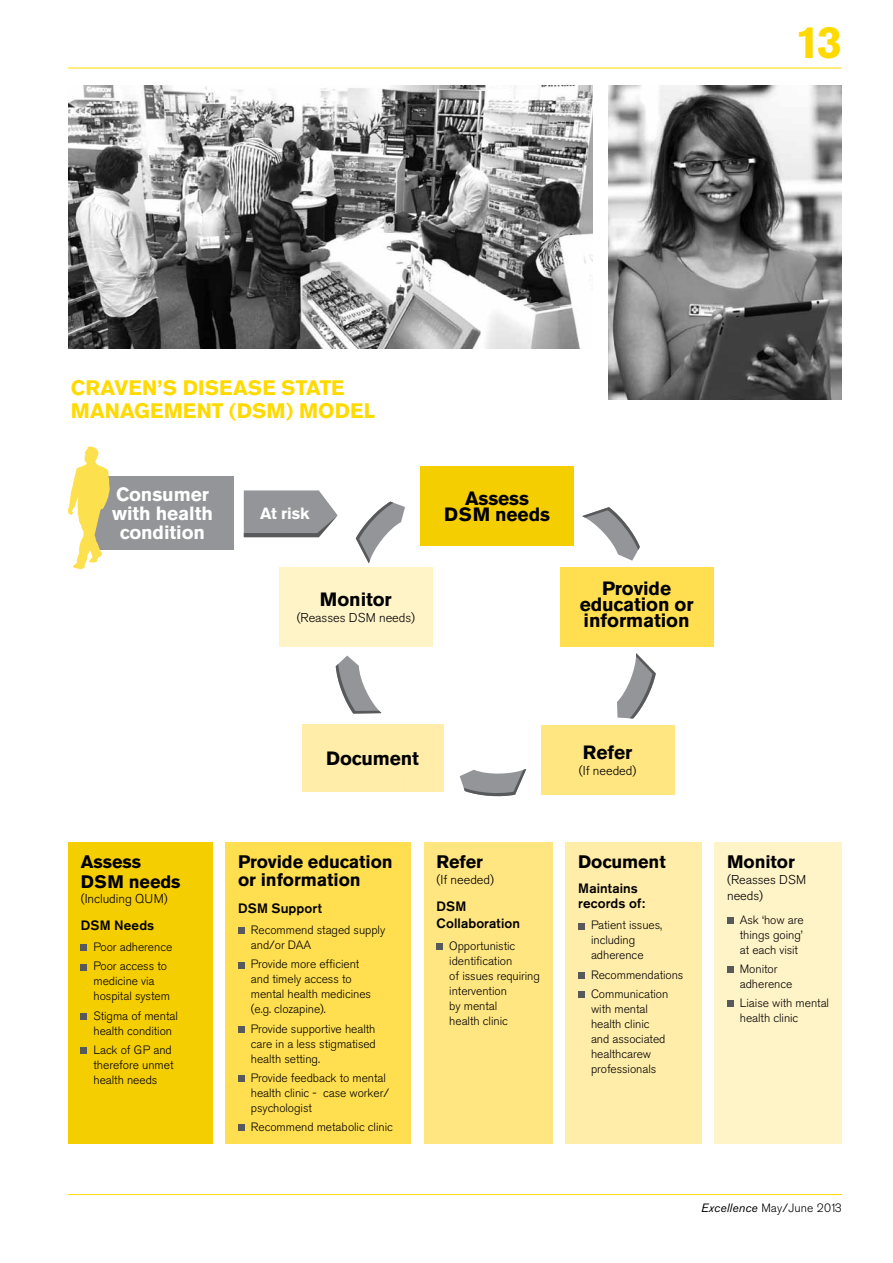
<style>
.page{position:relative;width:893px;height:1263px;background:#fff}
.page>*{position:absolute;margin:0;border:0;box-sizing:border-box;transform-origin:0 0}
.t1{font:700 45px "Akzidenz Grotesk BE";color:#ffda00}
.t2{font:700 20.85px "Akzidenz Grotesk BE";letter-spacing:.005em;color:#ffda00}
.t3{font:700 19.05px/15.9px "Akzidenz Grotesk BE";letter-spacing:-.005em;color:#000;text-align:center}
.t4{font:700 19.05px/18.9px "Akzidenz Grotesk BE";letter-spacing:-.005em;color:#fff;text-align:center}
.t5{font:700 18px/18px "Akzidenz Grotesk BE";letter-spacing:-.005em;color:#000}
.t6{font:700 16.05px "Akzidenz Grotesk BE";letter-spacing:-.005em;color:#fff}
.t7{font:500 13.5px/17.9px "Akzidenz Grotesk BE";letter-spacing:.005em;color:#000}
.t8{font:300 12.75px/15.9px "Akzidenz Grotesk BE";letter-spacing:-.005em;color:#000}
.t9{font:300 12px/15px "Akzidenz Grotesk BE";letter-spacing:-.005em;color:#000}
.s1{font-weight:400;font-style:italic}
</style>
<div class="page">
<hr style="left:68px;top:1194px;width:774px;height:1px;background:#ffda00">
<hr style="left:68px;top:68px;width:774px;height:1px;background:#ffda00">
<img style="left:68px;top:85px;width:524px;height:264px">
<img style="left:608px;top:86px;width:234px;height:313px">
<div style="left:225px;top:842px;width:186px;height:302px;background:#ffdf4f"></div>
<div style="left:238px;top:927px;width:6px;height:7px;background:#58595b"></div>
<svg style="left:238px;top:962px;width:6px;height:6px"></svg>
<svg style="left:238px;top:1026px;width:6px;height:6px"></svg>
<div style="left:238px;top:1075px;width:6px;height:7px;background:#58595b"></div>
<svg style="left:238px;top:1125px;width:6px;height:6px"></svg>
<div style="left:424px;top:842px;width:129px;height:302px;background:#ffe681"></div>
<div style="left:437px;top:943px;width:6px;height:7px;background:#58595b"></div>
<div style="left:565px;top:842px;width:137px;height:302px;background:#ffeda9"></div>
<div style="left:578px;top:923px;width:7px;height:6px;background:#58595b"></div>
<div style="left:578px;top:972px;width:7px;height:7px;background:#58595b"></div>
<div style="left:578px;top:991px;width:7px;height:7px;background:#58595b"></div>
<div style="left:714px;top:842px;width:128px;height:302px;background:#fff3c8"></div>
<svg style="left:727px;top:917px;width:6px;height:6px"></svg>
<div style="left:727px;top:966px;width:6px;height:7px;background:#58595b"></div>
<svg style="left:727px;top:1001px;width:6px;height:6px"></svg>
<div style="left:68px;top:842px;width:145px;height:302px;background:#f5ce00"></div>
<svg style="left:81px;top:945px;width:6px;height:6px"></svg>
<svg style="left:81px;top:964px;width:6px;height:6px"></svg>
<div style="left:81px;top:1013px;width:6px;height:7px;background:#58595b"></div>
<div style="left:81px;top:1047px;width:6px;height:7px;background:#58595b"></div>
<svg style="left:244px;top:490px;width:94px;height:47px;background:#9a9c9e"></svg>
<svg style="left:336px;top:655px;width:45px;height:59px"></svg>
<div style="left:541px;top:725px;width:133px;height:69px;background:#ffe681"></div>
<div style="left:302px;top:724px;width:142px;height:68px;background:#ffeda9"></div>
<div style="left:420px;top:467px;width:154px;height:79px;background:#f5ce00"></div>
<div style="left:560px;top:567px;width:153px;height:79px;background:#ffdf4f"></div>
<div style="left:279px;top:567px;width:154px;height:79px;background:#fff3c8"></div>
<svg style="left:356px;top:502px;width:49px;height:61px"></svg>
<svg style="left:582px;top:507px;width:58px;height:54px"></svg>
<svg style="left:617px;top:653px;width:39px;height:65px"></svg>
<svg style="left:460px;top:769px;width:66px;height:28px"></svg>
<div style="left:92px;top:476px;width:142px;height:73px;background:#939598"></div>
<svg style="left:68px;top:446px;width:42px;height:124px"></svg>
<h1 class="t1" style="left:795px;top:16px;width:48px">13</h1>
<h2 class="t2" style="left:71px;top:376px;width:30px">Craven</h2>
<h2 class="t2" style="left:158px;top:376px;width:55px">’s Disease</h2>
<h2 class="t2" style="left:281px;top:376px;width:28px">State</h2>
<h2 class="t2" style="left:71px;top:399px;width:35px">Management</h2>
<h2 class="t2" style="left:229px;top:399px;width:105px">(DSM) Model</h2>
<h3 class="t4" style="left:112px;top:485px;width:102px">Consumer with health condition</h3>
<h3 class="t6" style="left:260px;top:504px;width:51px">At risk</h3>
<h3 class="t3" style="left:320px;top:592px;width:73px">Monitor</h3>
<p class="t8" style="left:297px;top:610px;width:120px">(Reasses DSM needs)</p>
<h3 class="t3" style="left:444px;top:491px;width:107px">Assess<br>DSM needs</h3>
<h3 class="t3" style="left:580px;top:581px;width:115px">Provide education or information</h3>
<h3 class="t5" style="left:81px;top:852px;width:101px;line-height:19.2px">Assess<br>DSM needs</h3>
<p class="t8" style="left:81px;top:891px;width:88px">(Including QUM)</p>
<p class="t7" style="left:81px;top:916px;width:75px">DSM Needs</p>
<p class="t9" style="left:94px;top:938px;width:80px;line-height:19.2px">Poor adherence<br>Poor access to</p>
<p class="t9" style="left:94px;top:974px;width:78px">medicine via hospital system</p>
<p class="t9" style="left:94px;top:1008px;width:86px">Stigma of mental health condition</p>
<p class="t9" style="left:94px;top:1042px;width:81px">Lack of GP and therefore unmet health needs</p>
<h3 class="t3" style="left:326px;top:751px;width:94px">Document</h3>
<h3 class="t5" style="left:238px;top:853px;width:156px">Provide education or information</h3>
<p class="t7" style="left:238px;top:899px;width:85px">DSM Support</p>
<p class="t9" style="left:251px;top:922px;width:136px">Recommend staged supply and/or DAA</p>
<p class="t9" style="left:251px;top:957px;width:122px">Provide more efficient and timely access to mental health medicines (e.g. clozapine).</p>
<p class="t9" style="left:251px;top:1021px;width:127px;text-align:justify">Provide supportive health care in a less stigmatised health setting.</p>
<p class="t9" style="left:251px;top:1070px;width:140px">Provide feedback to mental health clinic - case worker/ psychologist</p>
<p class="t9" style="left:251px;top:1119px;width:144px">Recommend metabolic clinic</p>
<h3 class="t5" style="left:437px;top:853px;width:48px">Refer</h3>
<p class="t8" style="left:437px;top:872px;width:59px">(If needed)</p>
<p class="t7" style="left:437px;top:897px;width:85px">DSM<br>Collaboration</p>
<p class="t9" style="left:449px;top:938px;width:92px">Opportunistic identification<br>of issues requiring intervention<br>by mental<br>health clinic</p>
<h3 class="t3" style="left:583px;top:744px;width:51px">Refer</h3>
<p class="t8" style="left:579px;top:762px;width:59px">(If needed)</p>
<h3 class="t5" style="left:578px;top:853px;width:89px">Document</h3>
<p class="t7" style="left:578px;top:881px;width:68px;line-height:14.9px">Maintains records of:</p>
<p class="t9" style="left:591px;top:918px;width:73px">Patient issues, including adherence</p>
<p class="t9" style="left:591px;top:965px;width:94px;line-height:19.2px">Recommendations<br>Communication</p>
<p class="t9" style="left:591px;top:1001px;width:76px">with mental health clinic and associated healthcarew professionals</p>
<h3 class="t5" style="left:727px;top:853px;width:69px">Monitor</h3>
<p class="t8" style="left:727px;top:872px;width:81px">(Reasses DSM needs)</p>
<p class="t9" style="left:740px;top:912px;width:65px;text-align:justify">Ask ‘how are things going’ at each visit</p>
<p class="t9" style="left:740px;top:961px;width:54px">Monitor adherence</p>
<p class="t9" style="left:740px;top:996px;width:91px">Liaise with mental health clinic</p>
<p class="t9" style="left:701px;top:1200px;width:142px"><span class="s1">Excellence</span> May/June 2013</p>
</div>
